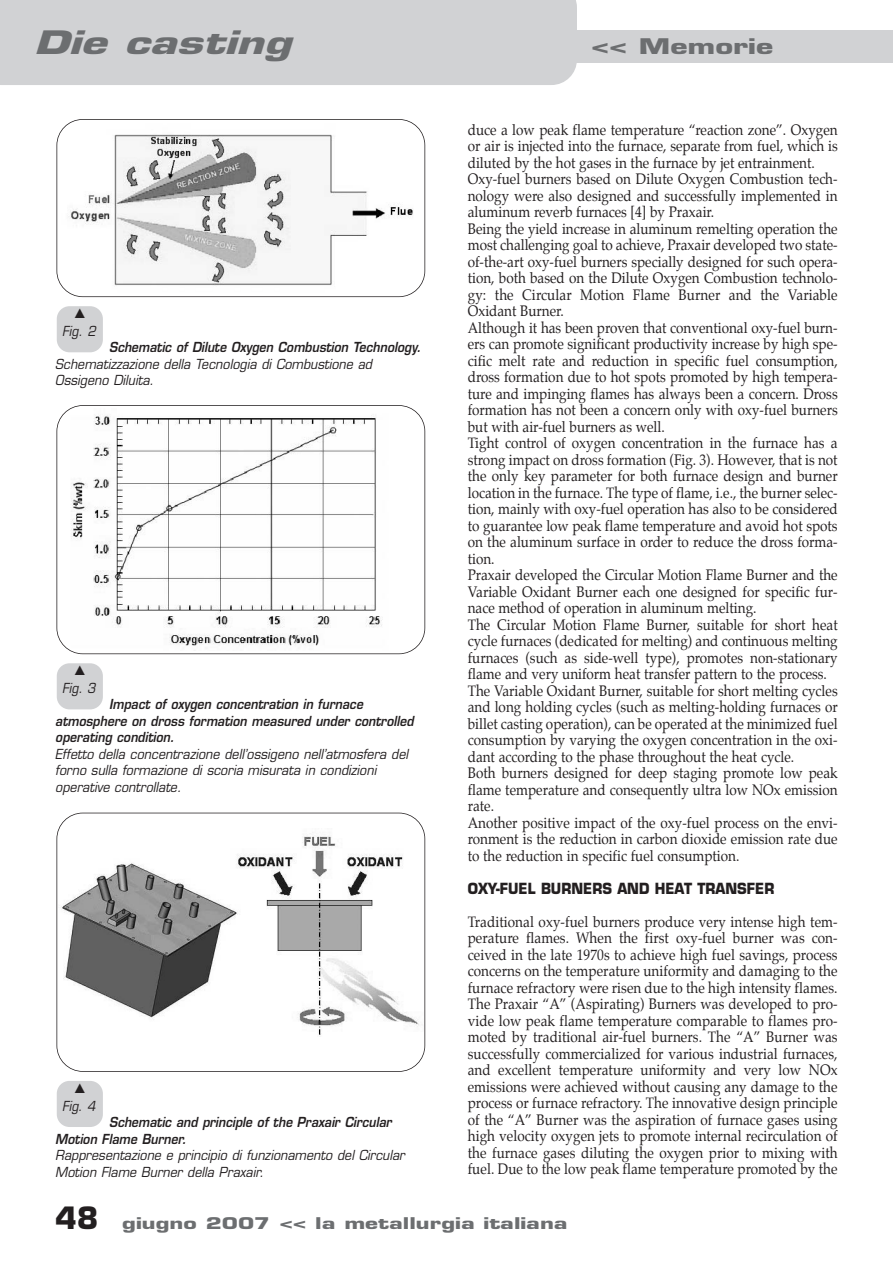
<style>
.page{position:relative;width:893px;height:1263px;background:#fff}
.page>*{position:absolute;margin:0;border:0;box-sizing:border-box;transform-origin:0 0}
.t1{font:italic 700 31.5px "Eurostile";color:#6c6e70;scale:1.43 1}
.t2{font:700 21px "Eurostile";color:#6c6e70;scale:1.43 1}
.t3{font:700 15.75px "Eurostile";color:#6c6e70;scale:1.43 1}
.t4{font:15px/16.5px "Palatino";color:#231f20;scale:.9 1}
.t5{font:700 15px "Eurostile";color:#231f20;scale:.9 1}
.t6{font:italic 13.5px/16.5px "Eurostile";color:#231f20;scale:.93 1}
.t7{font:italic 13.5px/18px "Eurostile";color:#231f20;text-align:center;scale:.9 1}
.s1{font-weight:600}
.s2{font-size:30px;color:#231f20}
</style>
<div class="page">
<div style="left:0;top:30px;width:893px;height:32px;background:#d1d2d4"></div>
<div style="left:0;top:0;width:577px;height:85px;background:#d1d2d4"></div>
<img style="left:57px;top:119px;width:366px;height:177px">
<div style="left:56px;top:119px;width:369px;height:178px;border:2px solid #231f20;border-radius:26px"></div>
<div style="left:57px;top:306px;width:46px;height:46px;background:#d1d2d4;border-radius:13px"></div>
<img style="left:60px;top:408px;width:322px;height:242px">
<div style="left:56px;top:405px;width:369px;height:249px;border:2px solid #231f20;border-radius:26px"></div>
<div style="left:57px;top:663px;width:46px;height:46px;background:#d1d2d4;border-radius:13px"></div>
<img style="left:59px;top:828px;width:366px;height:207px">
<div style="left:56px;top:813px;width:369px;height:259px;border:2px solid #231f20;border-radius:26px"></div>
<div style="left:57px;top:1081px;width:46px;height:46px;background:#d1d2d4;border-radius:13px"></div>
<p class="t1" style="left:34px;top:31px;width:188px">Die casting</p>
<p class="t2" style="left:591px;top:39px;width:129px">&lt;&lt; Memorie</p>
<p class="t7" style="left:62px;top:305px;width:41px">▲<br>Fig. 2</p>
<p class="t6" style="left:55px;top:340px;width:397px;text-indent:54px"><span class="s1">Schematic of Dilute Oxygen Combustion Technology.<br></span>Schematizzazione della Tecnologia di Combustione ad<br>Ossigeno Diluita.</p>
<p class="t7" style="left:62px;top:662px;width:41px">▲<br>Fig. 3</p>
<p class="t6" style="left:55px;top:698px;width:390px;text-indent:54px"><span class="s1">Impact of oxygen concentration in furnace atmosphere on dross formation measured under controlled operating condition.<br></span>Effetto della concentrazione dell’ossigeno nell’atmosfera del forno sulla formazione di scoria misurata in condizioni operative controllate.</p>
<p class="t7" style="left:62px;top:1080px;width:41px">▲<br>Fig. 4</p>
<p class="t6" style="left:55px;top:1115px;width:380px;text-indent:54px"><span class="s1">Schematic and principle of the Praxair Circular Motion Flame Burner.<br></span>Rappresentazione e principio di funzionamento del Circular Motion Flame Burner della Praxair.</p>
<p class="t4" style="left:468px;top:122px;width:413px">duce a low peak flame temperature “reaction zone”. Oxygen or air is injected into the furnace, separate from fuel, which is diluted by the hot gases in the furnace by jet entrainment.<br>Oxy-fuel burners based on Dilute Oxygen Combustion tech&shy;nology were also designed and successfully implemented in aluminum reverb furnaces [4] by Praxair.<br>Being the yield increase in aluminum remelting operation the most challenging goal to achieve, Praxair developed two state&shy;of-the-art oxy-fuel burners specially designed for such opera&shy;tion, both based on the Dilute Oxygen Combustion technolo&shy;gy: the Circular Motion Flame Burner and the Variable Oxidant Burner.<br>Although it has been proven that conventional oxy-fuel burn&shy;ers can promote significant productivity increase by high spe&shy;cific melt rate and reduction in specific fuel consumption, dross formation due to hot spots promoted by high tempera&shy;ture and impinging flames has always been a concern. Dross formation has not been a concern only with oxy-fuel burners but with air-fuel burners as well.<br>Tight control of oxygen concentration in the furnace has a strong impact on dross formation (Fig. 3). However, that is not the only key parameter for both furnace design and burner location in the furnace. The type of flame, i.e., the burner selec&shy;tion, mainly with oxy-fuel operation has also to be considered to guarantee low peak flame temperature and avoid hot spots on the aluminum surface in order to reduce the dross forma&shy;tion.<br>Praxair developed the Circular Motion Flame Burner and the Variable Oxidant Burner each one designed for specific fur&shy;nace method of operation in aluminum melting.<br>The Circular Motion Flame Burner, suitable for short heat cycle furnaces (dedicated for melting) and continuous melting furnaces (such as side-well type), promotes non-stationary flame and very uniform heat transfer pattern to the process.<br>The Variable Oxidant Burner, suitable for short melting cycles and long holding cycles (such as melting-holding furnaces or billet casting operation), can be operated at the minimized fuel consumption by varying the oxygen concentration in the oxi&shy;dant according to the phase throughout the heat cycle.<br>Both burners designed for deep staging promote low peak flame temperature and consequently ultra low NOx emission rate.<br>Another positive impact of the oxy-fuel process on the envi&shy;ronment is the reduction in carbon dioxide emission rate due to the reduction in specific fuel consumption.</p>
<p class="t5" style="left:468px;top:882px;width:342px">OXY-FUEL BURNERS AND HEAT TRANSFER</p>
<p class="t4" style="left:468px;top:914px;width:413px;text-align:justify">Traditional oxy-fuel burners produce very intense high tem&shy;perature flames. When the first oxy-fuel burner was con&shy;ceived in the late 1970s to achieve high fuel savings, process concerns on the temperature uniformity and damaging to the furnace refractory were risen due to the high intensity flames.<br>The Praxair “A” (Aspirating) Burners was developed to pro&shy;vide low peak flame temperature comparable to flames pro&shy;moted by traditional air-fuel burners. The “A” Burner was successfully commercialized for various industrial furnaces, and excellent temperature uniformity and very low NOx emissions were achieved without causing any damage to the process or furnace refractory. The innovative design principle of the “A” Burner was the aspiration of furnace gases using high velocity oxygen jets to promote internal recirculation of the furnace gases diluting the oxygen prior to mixing with fuel. Due to the low peak flame temperature promoted by the</p>
<p class="t3" style="left:55px;top:1217px;width:360px"><span class="s2">48</span> giugno 2007 &lt;&lt; la metallurgia italiana</p>
</div>
